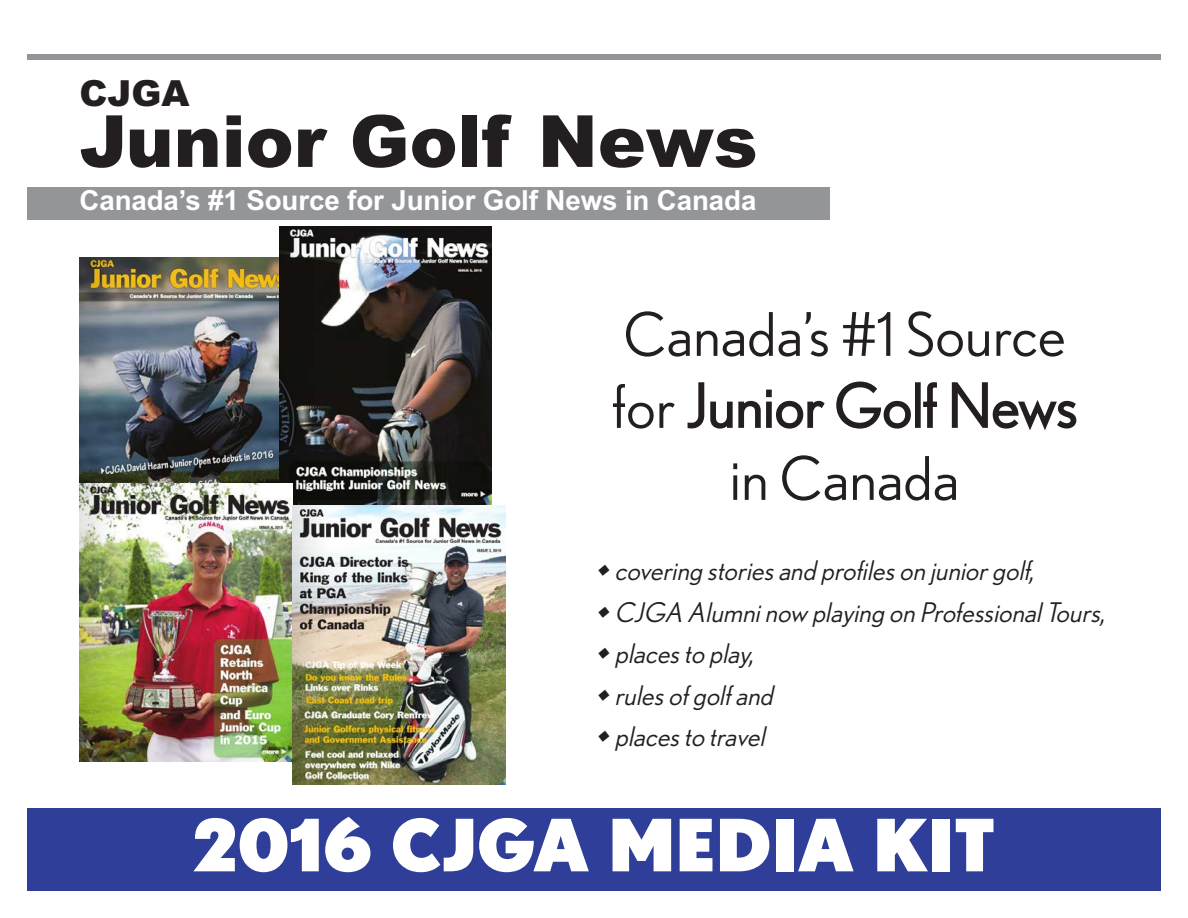
<style>
.page{position:relative;width:1188px;height:918px;background:#fff}
.page>*{position:absolute;margin:0;border:0;box-sizing:border-box;transform-origin:0 0}
.t1{font:900 72px "Nobel";color:#fff}
.t2{font:900 72px "Arial";color:#231f20}
.t3{font:60px/72px "Nobel";color:#231f20;text-align:center}
.t4{font:900 36px "Arial";color:#231f20}
.t5{font:700 27.75px "Arial";letter-spacing:-.005em;color:#fff}
.t6{font:italic 27px/41.4px "Nobel";color:#231f20}
</style>
<div class="page">
<img style="left:80px;top:257px;width:199px;height:226px">
<img style="left:279px;top:227px;width:213px;height:279px">
<img style="left:80px;top:483px;width:212px;height:279px">
<img style="left:293px;top:506px;width:213px;height:278px">
<div style="left:27px;top:808px;width:1134px;height:83px;background:#2f3e99"></div>
<div style="left:27px;top:187px;width:803px;height:33px;background:#939598"></div>
<div style="left:27px;top:54px;width:1134px;height:6px;background:#939598"></div>
<h3 class="t4" style="left:80px;top:73px;width:112px">CJGA</h3>
<h1 class="t2" style="left:80px;top:100px;width:680px">Junior Golf News</h1>
<p class="t5" style="left:80px;top:185px;width:679px">Canada’s #1 Source for Junior Golf News in Canada</p>
<h2 class="t3" style="left:612px;top:298px;width:467px">Canada’s #1 Source for Junior Golf News in Canada</h2>
<p class="t6" style="left:614px;top:550px;width:498px">covering storiesand profileson juniorgolf,<br>CJGA Alumninow playing on ProfessionalTours, placesto play,<br>rulesofgolfand<br>placesto travel</p>
<h1 class="t1" style="left:193px;top:801px;width:804px">2016 CJGA MEDIA KIT</h1>
</div>
